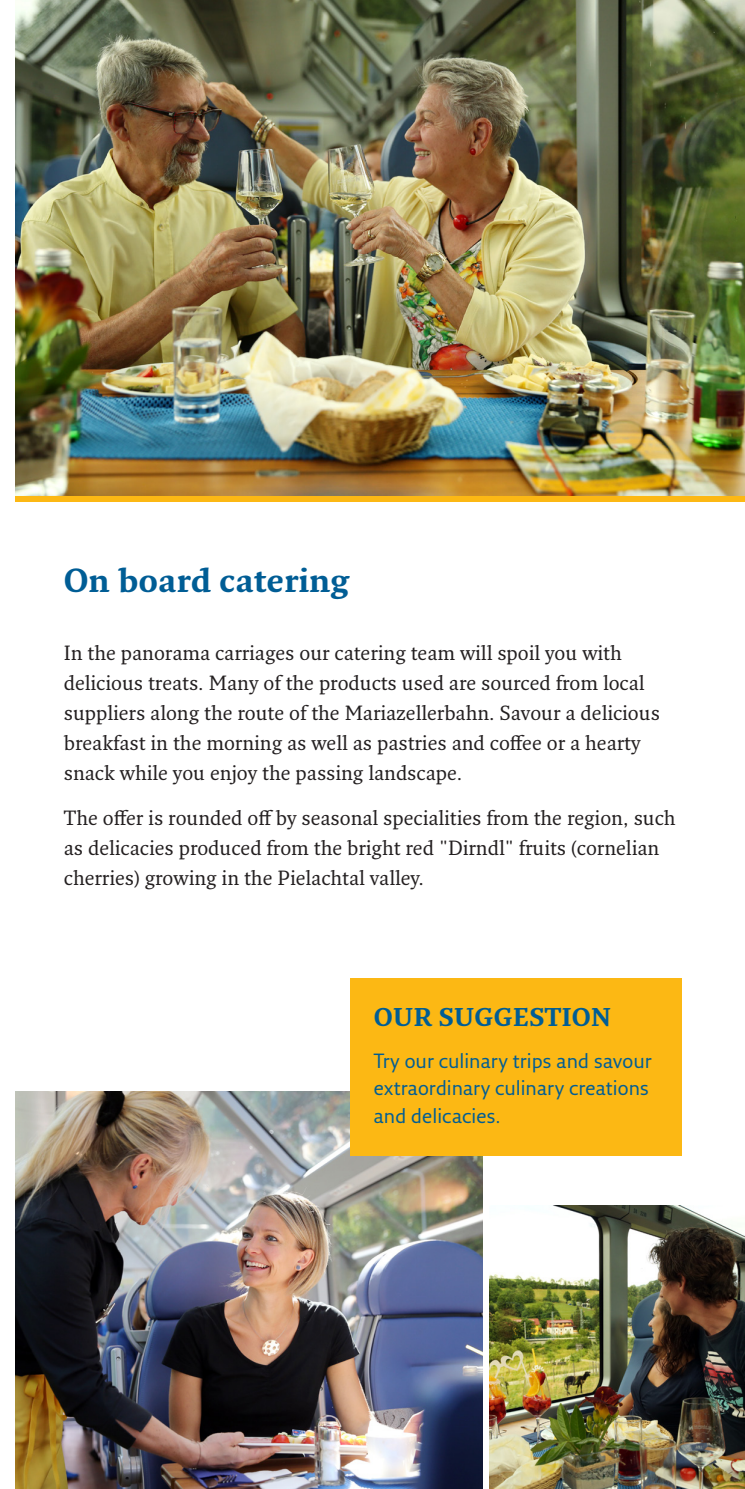
<style>
.page{position:relative;width:745px;height:1489px;background:#fff}
.page>*{position:absolute;margin:0;border:0;box-sizing:border-box;transform-origin:0 0}
.t1{font:700 32.5px "Fresco Pro";color:#005d95}
.t2{font:700 25px "Fresco Pro";color:#005d95}
.t3{font:20px/30px "Fresco Pro";color:#231f20}
.t4{font:20px/27.5px "Fresco Sans Pro";letter-spacing:.005em;color:#005d95}
</style>
<div class="page">
<img style="left:15px;top:0;width:729px;height:496px">
<img style="left:15px;top:1091px;width:467px;height:397px">
<img style="left:489px;top:1205px;width:255px;height:283px">
<div style="left:350px;top:977px;width:330px;height:178px;background:#fcb814"></div>
<div style="left:0;top:496px;width:744px;height:5px;background:#fcb814"></div>
<div style="left:0;top:0;width:14px;height:1488px;background:#fff"></div>
<h1 class="t1" style="left:64px;top:559px;width:287px">On board catering</h1>
<p class="t3" style="left:64px;top:637px;width:597px">In the panorama carriages our catering team will spoil you with delicious treats. Many of the products used are sourced from local suppliers along the route of the Mariazellerbahn. Savour a delicious breakfast in the morning as well as pastries and coffee or a hearty snack while you enjoy the passing landscape.</p>
<p class="t3" style="left:64px;top:802px;width:613px">The offer is rounded off by seasonal specialities from the region, such as delicacies produced from the bright red "Dirndl" fruits (cornelian cherries) growing in the Pielachtal valley.</p>
<p class="t2" style="left:373px;top:1001px;width:239px">OUR SUGGESTION</p>
<p class="t4" style="left:373px;top:1046px;width:279px">Try our culinary trips and savour extraordinary culinary creations and delicacies.</p>
</div>
